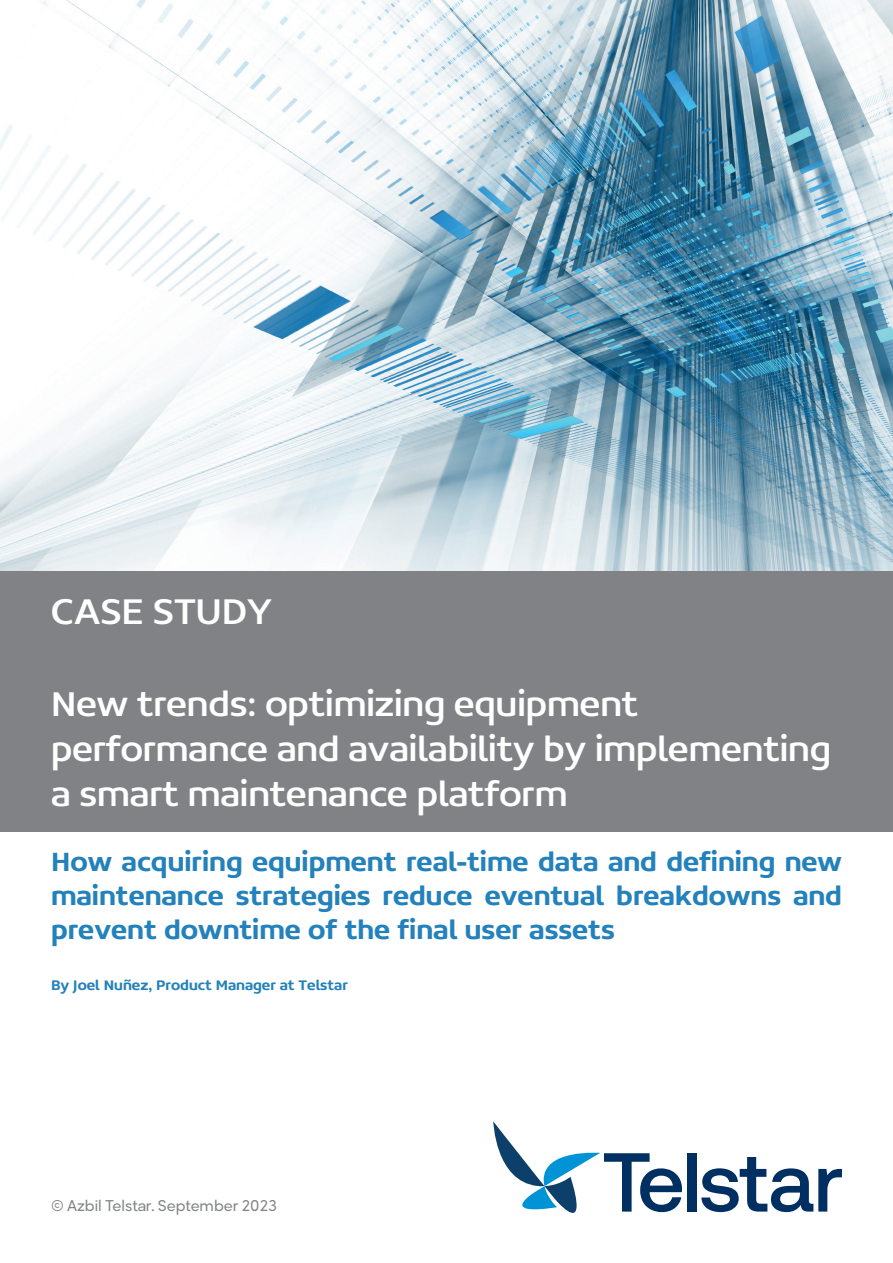
<style>
.page{position:relative;width:893px;height:1263px;background:#fff}
.page>*{position:absolute;margin:0;border:0;box-sizing:border-box;transform-origin:0 0}
.t1{font:39px "Concord";color:#fff}
.t2{font:37.5px/45px "Concord";color:#fff}
.t3{font:500 28.5px/34.2px "Concord";color:#2381bb;text-align:justify}
.t4{font:500 15px "Concord";color:#2381bb}
.t5{font:15px "Rozanova HUM";color:#808285}
</style>
<div class="page">
<img style="left:0;top:0;width:893px;height:571px">
<div style="left:0;top:571px;width:893px;height:260px;background:#808285"></div>
<svg style="left:493px;top:1121px;width:189px;height:92px"></svg>
<div style="left:688px;top:1153px;width:9px;height:58px;background:#003062"></div>
<svg style="left:701px;top:1157px;width:141px;height:55px"></svg>
<h1 class="t1" style="left:51px;top:588px;width:223px">CASE STUDY</h1>
<h2 class="t2" style="left:51px;top:681px;width:781px">New trends: optimizing equipment performance and availability by implementing a smart maintenance platform</h2>
<p class="t3" style="left:51px;top:844px;width:792px">How acquiring equipment real-time data and defining new maintenance strategies reduce eventual breakdowns and prevent downtime of the final user assets</p>
<p class="t4" style="left:51px;top:976px;width:298px">By Joel Nuñez, Product Manager at Telstar</p>
<p class="t5" style="left:51px;top:1196px;width:227px">© Azbil Telstar. September 2023</p>
</div>
